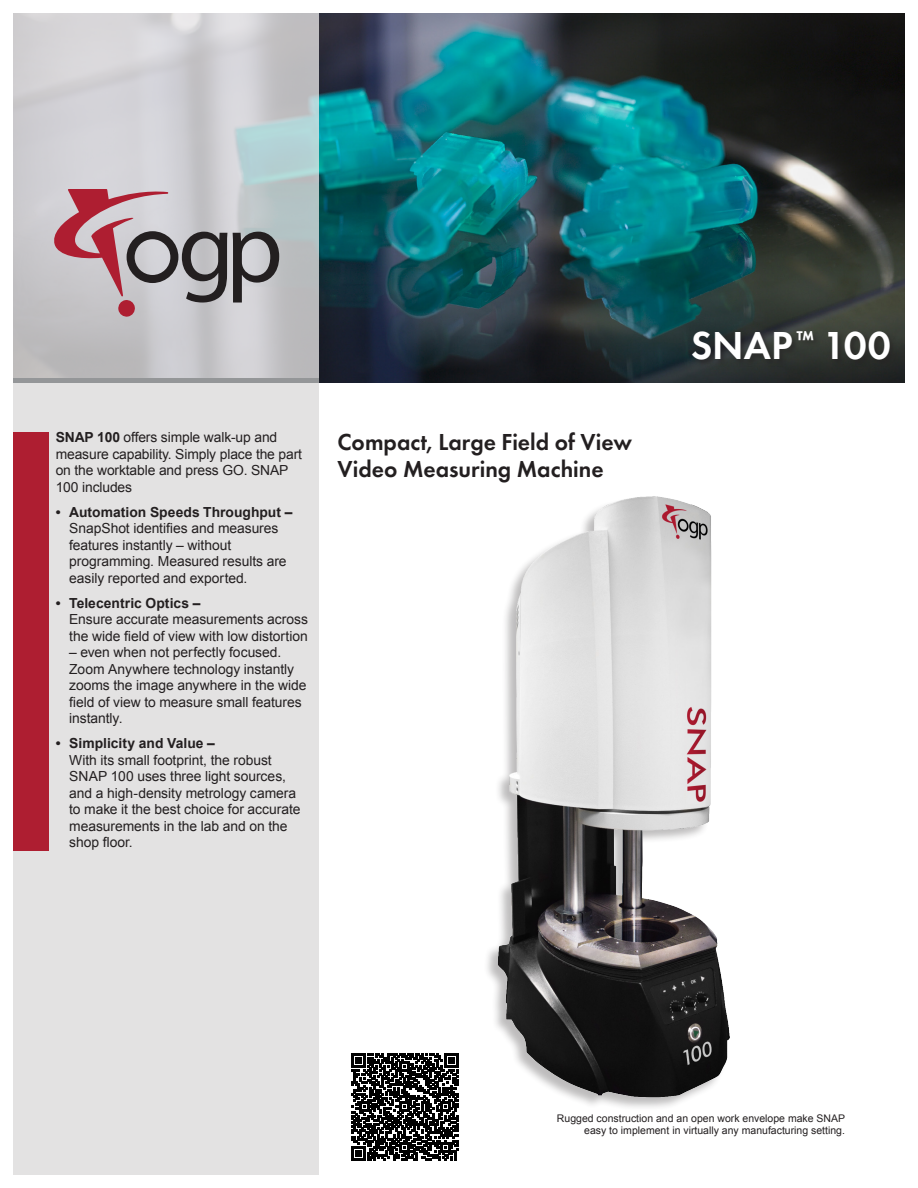
<style>
.page{position:relative;width:918px;height:1188px;background:#fff}
.page>*{position:absolute;margin:0;border:0;box-sizing:border-box;transform-origin:0 0}
.t1{font:600 40.5px "Futura PT";color:#fff}
.t2{font:600 24px/27px "Futura PT";color:#231f20}
.t3{font:13.8px/16.5px "Arial";letter-spacing:-.005em;color:#231f20}
.t4{font:700 13.8px "Arial";color:#231f20}
.t5{font:10.5px/12px "Arial";color:#231f20;text-align:right}
.s1{font-weight:700}
</style>
<div class="page">
<img style="left:319px;top:14px;width:585px;height:369px">
<div style="left:691px;top:329px;width:206px;height:38px;background:#231f20;opacity:.5"></div>
<div style="left:13px;top:383px;width:306px;height:791px;background:#e3e2e2"></div>
<svg style="left:14px;top:14px;width:305px;height:364px;background:#c8cace"></svg>
<div style="left:13px;top:378px;width:306px;height:5px;background:#949698"></div>
<svg style="left:233px;top:232px;width:46px;height:71px;background:#868587"></svg>
<svg style="left:51px;top:189px;width:176px;height:128px;background:#b49da3"></svg>
<div style="left:14px;top:432px;width:36px;height:418px;background:#ae1e31"></div>
<img style="left:487px;top:496px;width:243px;height:612px">
<svg style="left:351px;top:1053px;width:107px;height:107px"></svg>
<p class="t3" style="left:56px;top:429px;width:248px"><span class="s1">SNAP 100</span> offers simple walk-up and measure capability. Simply place the part on the worktable and press GO. SNAP<br>100 includes</p>
<p class="t4" style="left:56px;top:503px;width:238px">• Automation Speeds Throughput –</p>
<p class="t3" style="left:69px;top:520px;width:219px">SnapShot identifies and measures features instantly – without programming. Measured results are easily reported and exported.</p>
<p class="t4" style="left:56px;top:594px;width:146px">• Telecentric Optics –</p>
<p class="t3" style="left:69px;top:611px;width:240px">Ensure accurate measurements across the wide field of view with low distortion</p>
<p class="t3" style="left:69px;top:644px;width:239px">– even when not perfectly focused.<br>Zoom Anywhere technology instantly zooms the image anywhere in the wide field of view to measure small features instantly.</p>
<p class="t4" style="left:56px;top:735px;width:161px">• Simplicity and Value –</p>
<p class="t3" style="left:69px;top:752px;width:233px">With its small footprint, the robust<br>SNAP 100 uses three light sources, and a high-density metrology camera to make it the best choice for accurate measurements in the lab and on the shop floor.</p>
<h2 class="t2" style="left:338px;top:429px;width:296px">Compact, Large Field of View<br>Video Measuring Machine</h2>
<h1 class="t1" style="left:691px;top:320px;width:202px">SNAP <sup>™</sup> 100</h1>
<p class="t5" style="left:557px;top:1112px;width:290px">Rugged construction and an open work envelope make SNAP easy to implement in virtually any manufacturing setting.</p>
</div>
